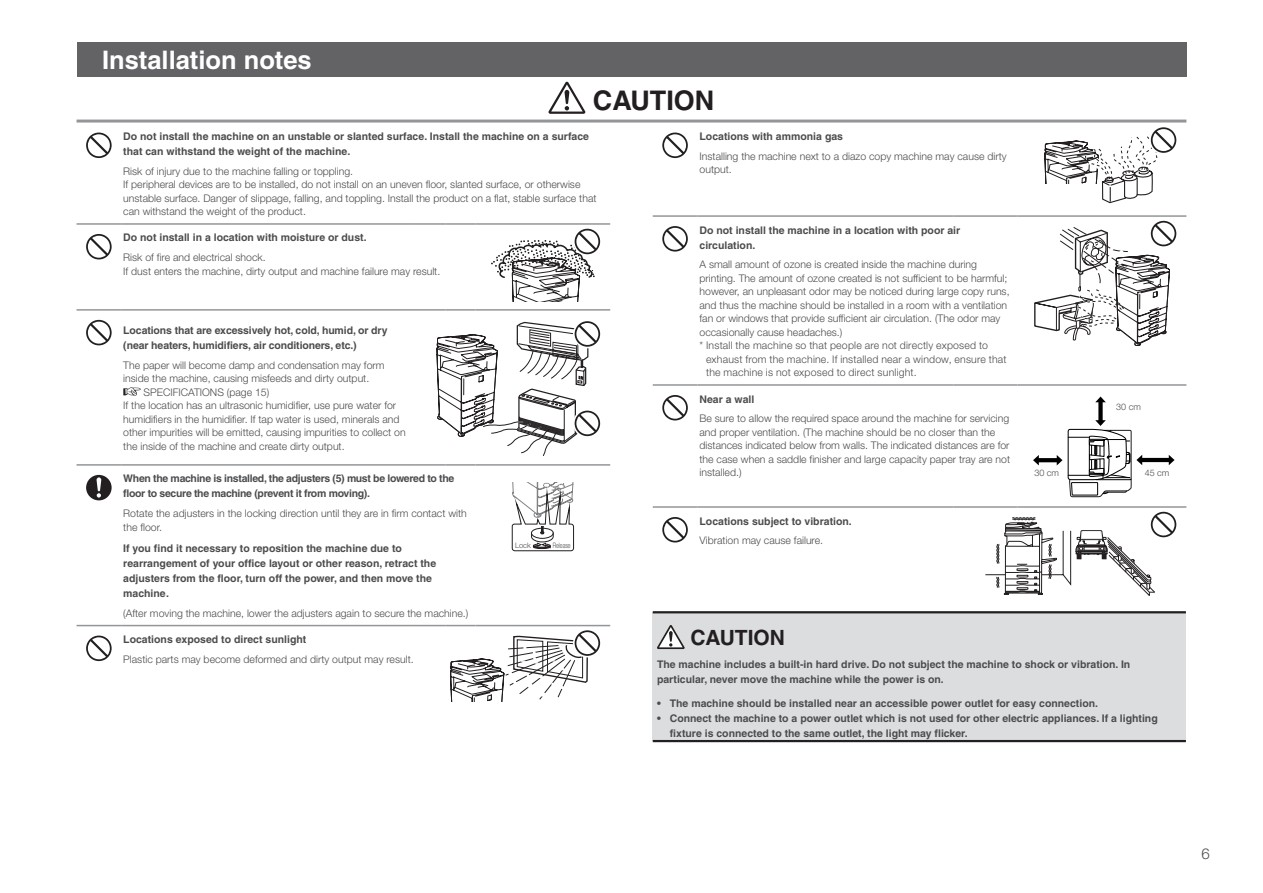
<style>
.page{position:relative;width:1263px;height:893px;background:#fff}
.page>*{position:absolute;margin:0;border:0;box-sizing:border-box;transform-origin:0 0}
.table_icon{font:700 27px "Helvetica";color:#231f20}
.title_2{font:700 25.5px "Helvetica";color:#fff}
.table_icon_mini{font:700 21px "Helvetica";color:#231f20}
.t1{font:300 15px "Helvetica Neue";color:#4b4c4d}
.safety_body{font:300 10.5px/13.5px "Helvetica Neue";color:#4b4c4d}
.safety_body_bold{font:700 10.5px/15px "Helvetica";color:#4b4c4d}
.table_body_bullet_bo{font:700 10.5px/15px "Helvetica";color:#4b4c4d}
.safety_body-2{font:300 10.5px/13.5px "Helvetica Neue";letter-spacing:.02em;color:#4b4c4d}
.safety_body_bold-2{font:700 10.5px/15px "Helvetica";letter-spacing:-.03em;color:#4b4c4d}
.t2{font:300 9px "Helvetica Neue";color:#4b4c4d}
.t3{font:300 7.5px "Helvetica Neue";color:#4b4c4d;scale:.7 1}
.t4{font:300 7.5px "Helvetica Neue";color:#4b4c4d}
</style>
<div class="page">
<hr style="left:77px;top:223px;width:44px;height:2px;background:#939598">
<hr style="left:121px;top:223px;width:294px;height:2px;background:#939598">
<hr style="left:415px;top:223px;width:30px;height:2px;background:#939598">
<hr style="left:445px;top:223px;width:31px;height:2px;background:#939598">
<hr style="left:476px;top:223px;width:134px;height:2px;background:#939598">
<hr style="left:77px;top:309px;width:44px;height:2px;background:#939598">
<hr style="left:121px;top:309px;width:294px;height:2px;background:#939598">
<hr style="left:415px;top:309px;width:30px;height:2px;background:#939598">
<hr style="left:445px;top:309px;width:31px;height:2px;background:#939598">
<hr style="left:476px;top:309px;width:134px;height:2px;background:#939598">
<hr style="left:77px;top:464px;width:44px;height:2px;background:#939598">
<hr style="left:121px;top:464px;width:294px;height:2px;background:#939598">
<hr style="left:415px;top:464px;width:30px;height:2px;background:#939598">
<hr style="left:445px;top:464px;width:31px;height:2px;background:#939598">
<hr style="left:476px;top:464px;width:134px;height:2px;background:#939598">
<hr style="left:77px;top:625px;width:44px;height:1px;background:#939598">
<hr style="left:121px;top:625px;width:294px;height:1px;background:#939598">
<hr style="left:415px;top:625px;width:30px;height:1px;background:#939598">
<hr style="left:445px;top:625px;width:31px;height:1px;background:#939598">
<hr style="left:476px;top:625px;width:134px;height:1px;background:#939598">
<svg style="left:86px;top:133px;width:26px;height:25px"></svg>
<svg style="left:86px;top:234px;width:26px;height:25px"></svg>
<svg style="left:86px;top:320px;width:26px;height:25px"></svg>
<svg style="left:123px;top:387px;width:18px;height:9px"></svg>
<svg style="left:86px;top:475px;width:26px;height:25px"></svg>
<svg style="left:86px;top:636px;width:26px;height:25px"></svg>
<svg style="left:491px;top:229px;width:109px;height:72px"></svg>
<svg style="left:437px;top:321px;width:163px;height:135px"></svg>
<svg style="left:511px;top:482px;width:64px;height:70px"></svg>
<svg style="left:450px;top:630px;width:150px;height:72px"></svg>
<div style="left:77px;top:43px;width:1109px;height:34px;background:#636366"></div>
<hr style="left:77px;top:120px;width:1109px;height:3px;background:#939598">
<svg style="left:548px;top:82px;width:37px;height:32px"></svg>
<hr style="left:1017px;top:215px;width:169px;height:2px;background:#939598">
<hr style="left:653px;top:215px;width:44px;height:2px;background:#939598">
<hr style="left:697px;top:215px;width:257px;height:2px;background:#939598">
<hr style="left:954px;top:215px;width:63px;height:2px;background:#939598">
<hr style="left:653px;top:384px;width:44px;height:2px;background:#939598">
<hr style="left:697px;top:384px;width:257px;height:2px;background:#939598">
<hr style="left:954px;top:384px;width:63px;height:2px;background:#939598">
<hr style="left:1017px;top:384px;width:169px;height:2px;background:#939598">
<hr style="left:653px;top:506px;width:44px;height:2px;background:#939598">
<hr style="left:697px;top:506px;width:257px;height:2px;background:#939598">
<hr style="left:954px;top:506px;width:63px;height:2px;background:#939598">
<hr style="left:1017px;top:506px;width:169px;height:2px;background:#939598">
<svg style="left:662px;top:133px;width:26px;height:25px"></svg>
<svg style="left:662px;top:226px;width:26px;height:26px"></svg>
<svg style="left:662px;top:395px;width:26px;height:25px"></svg>
<svg style="left:1033px;top:397px;width:141px;height:101px"></svg>
<svg style="left:662px;top:517px;width:26px;height:25px"></svg>
<div style="left:653px;top:612px;width:533px;height:129px;background:#dcdddf"></div>
<hr style="left:653px;top:611px;width:533px;height:2px;background:#231f20">
<hr style="left:653px;top:740px;width:533px;height:2px;background:#231f20">
<svg style="left:657px;top:625px;width:28px;height:24px"></svg>
<svg style="left:1044px;top:127px;width:132px;height:76px"></svg>
<svg style="left:1034px;top:221px;width:142px;height:125px"></svg>
<svg style="left:985px;top:512px;width:191px;height:84px"></svg>
<p class="title_2" style="left:102px;top:44px;width:211px">Installation notes</p>
<p class="table_icon" style="left:593px;top:84px;width:123px">CAUTION</p>
<p class="safety_body_bold" style="left:699px;top:129px;width:145px">Locations with ammonia gas</p>
<p class="safety_body" style="left:699px;top:149px;width:309px">Installing the machine next to a diazo copy machine may cause dirty output.</p>
<p class="safety_body_bold" style="left:123px;top:129px;width:467px">Do not install the machine on an unstable or slanted surface. Install the machine on a surface that can withstand the weight of the machine.</p>
<p class="safety_body" style="left:123px;top:164px;width:231px">Risk of injury due to the machine falling or toppling.</p>
<p class="safety_body" style="left:123px;top:178px;width:475px">If peripheral devices are to be installed, do not install on an uneven floor, slanted surface, or otherwise unstable surface. Danger of slippage, falling, and toppling. Install the product on a flat, stable surface that can withstand the weight of the product.</p>
<p class="safety_body_bold" style="left:123px;top:230px;width:245px">Do not install in a location with moisture or dust.</p>
<p class="safety_body" style="left:123px;top:251px;width:144px">Risk of fire and electrical shock.</p>
<p class="safety_body" style="left:123px;top:264px;width:318px">If dust enters the machine, dirty output and machine failure may result.</p>
<p class="safety_body_bold" style="left:699px;top:222px;width:262px">Do not install the machine in a location with poor air circulation.</p>
<p class="safety_body" style="left:699px;top:258px;width:312px">A small amount of ozone is created inside the machine during printing. The amount of ozone created is not sufficient to be harmful; however, an unpleasant odor may be noticed during large copy runs, and thus the machine should be installed in a room with a ventilation fan or windows that provide sufficient air circulation. (The odor may occasionally cause headaches.)</p>
<p class="safety_body-2" style="left:706px;top:339px;width:302px;text-indent:-7px">* Install the machine so that people are not directly exposed to exhaust from the machine. If installed near a window, ensure that the machine is not exposed to direct sunlight.</p>
<p class="safety_body_bold" style="left:699px;top:391px;width:56px">Near a wall</p>
<p class="safety_body" style="left:699px;top:412px;width:312px">Be sure to allow the required space around the machine for servicing and proper ventilation. (The machine should be no closer than the distances indicated below from walls. The indicated distances are for the case when a saddle finisher and large capacity paper tray are not installed.)</p>
<p class="safety_body_bold" style="left:123px;top:323px;width:266px">Locations that are excessively hot, cold, humid, or dry (near heaters, humidifiers, air conditioners, etc.)</p>
<p class="safety_body" style="left:123px;top:358px;width:263px">The paper will become damp and condensation may form inside the machine, causing misfeeds and dirty output.</p>
<p class="safety_body" style="left:144px;top:385px;width:127px">SPECIFICATIONS (page 15)</p>
<p class="safety_body" style="left:123px;top:399px;width:284px">If the location has an ultrasonic humidifier, use pure water for humidifiers in the humidifier. If tap water is used, minerals and other impurities will be emitted, causing impurities to collect on the inside of the machine and create dirty output.</p>
<p class="safety_body_bold-2" style="left:123px;top:471px;width:333px">When the machine is installed, the adjusters (5) must be lowered to the floor to secure the machine (prevent it from moving).</p>
<p class="safety_body" style="left:123px;top:507px;width:345px">Rotate the adjusters in the locking direction until they are in firm contact with the floor.</p>
<p class="safety_body_bold" style="left:123px;top:541px;width:314px">If you find it necessary to reposition the machine due to rearrangement of your office layout or other reason, retract the adjusters from the floor, turn off the power, and then move the machine.</p>
<p class="safety_body" style="left:123px;top:606px;width:347px">(After moving the machine, lower the adjusters again to secure the machine.)</p>
<p class="safety_body_bold" style="left:123px;top:632px;width:185px">Locations exposed to direct sunlight</p>
<p class="safety_body" style="left:123px;top:652px;width:292px">Plastic parts may become deformed and dirty output may result.</p>
<p class="t2" style="left:1116px;top:401px;width:26px">30 cm</p>
<p class="t2" style="left:1034px;top:467px;width:26px">30 cm</p>
<p class="t2" style="left:1145px;top:467px;width:26px">45 cm</p>
<p class="safety_body_bold" style="left:699px;top:513px;width:154px">Locations subject to vibration.</p>
<p class="safety_body" style="left:699px;top:534px;width:125px">Vibration may cause failure.</p>
<p class="t4" style="left:515px;top:541px;width:17px">Lock</p>
<p class="t3" style="left:553px;top:541px;width:27px">Release</p>
<p class="table_icon_mini" style="left:690px;top:625px;width:96px">CAUTION</p>
<p class="safety_body_bold" style="left:657px;top:657px;width:475px">The machine includes a built-in hard drive. Do not subject the machine to shock or vibration. In particular, never move the machine while the power is on.</p>
<p class="table_body_bullet_bo" style="left:657px;top:695px;width:443px">• The machine should be installed near an accessible power outlet for easy connection.</p>
<p class="table_body_bullet_bo" style="left:670px;top:710px;width:489px;text-indent:-13px">• Connect the machine to a power outlet which is not used for other electric appliances. If a lighting fixture is connected to the same outlet, the light may flicker.</p>
<h3 class="t1" style="left:1201px;top:844px;width:10px">6</h3>
</div>
